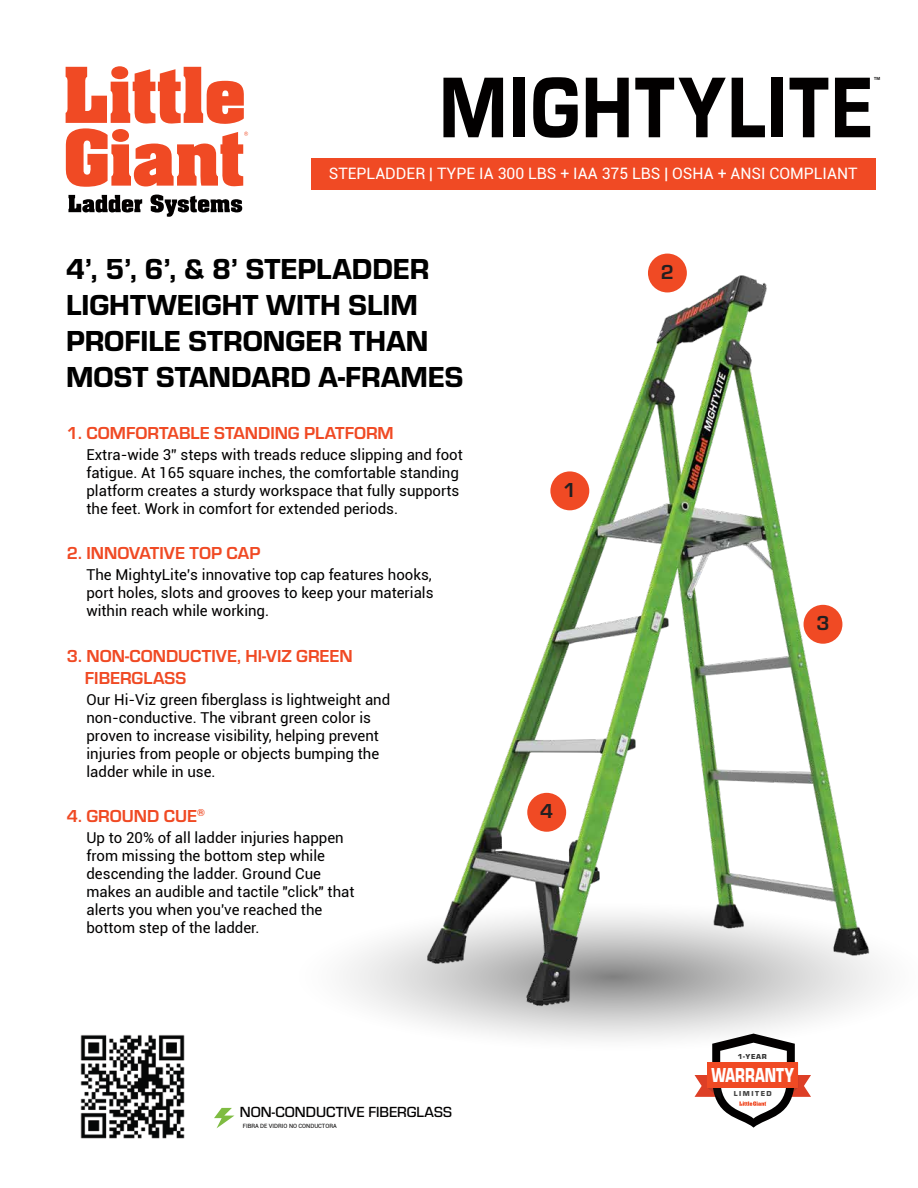
<style>
.page{position:relative;width:918px;height:1188px;background:#fff}
.page>*{position:absolute;margin:0;border:0;box-sizing:border-box;transform-origin:0 0}
.t1{font:89.4px "Eurostile Hea";letter-spacing:.025em;color:#020000;scale:.83 1}
.t2{font:30px/36px "Eurostile Hea";color:#000}
.t3{font:900 21px "Eurostile";color:#fff;scale:.7 1}
.t4{font:700 21px "Eurostile";color:#231f20}
.t5{font:700 18px/21.6px "Eurostile";color:#f04a24}
.t6{font:15.75px "Roboto";color:#fff}
.t7{font:500 15.15px "Eurostile";color:#020000}
.t8{font:15px/18px "Roboto";color:#020000}
.t9{font:900 7.5px "Eurostile";letter-spacing:.2em;color:#454545}
.t10{font:900 7.5px "Eurostile";color:#353535}
.t11{font:5.85px "Roboto";color:#020000}
.t12{font:700 4.5px "Eurostile";color:#020000;scale:.9 1}
</style>
<div class="page">
<svg style="left:409px;top:1017px;width:408px;height:23px"></svg>
<img style="left:346px;top:261px;width:534px;height:756px">
<div style="left:311px;top:158px;width:565px;height:32px;background:#f04a24"></div>
<div style="left:550px;top:471px;width:39px;height:39px;background:#f04a24;border-radius:50%"></div>
<div style="left:648px;top:254px;width:39px;height:38px;background:#f04a24;border-radius:50%"></div>
<div style="left:527px;top:793px;width:39px;height:39px;background:#f04a24;border-radius:50%"></div>
<div style="left:804px;top:605px;width:38px;height:39px;background:#f04a24;border-radius:50%"></div>
<img style="left:80px;top:1034px;width:105px;height:105px">
<svg style="left:214px;top:1108px;width:20px;height:20px"></svg>
<svg style="left:695px;top:1034px;width:116px;height:94px"></svg>
<svg style="left:68px;top:195px;width:74px;height:18px"></svg>
<svg style="left:151px;top:195px;width:91px;height:22px"></svg>
<svg style="left:66px;top:66px;width:182px;height:121px"></svg>
<h1 class="t1" style="left:439px;top:45px;width:524px">MIGHTYLITE</h1>
<p class="t12" style="left:874px;top:76px;width:8px">TM</p>
<p class="t6" style="left:329px;top:163px;width:530px">STEPLADDER | TYPE IA 300 LBS + IAA 375 LBS | OSHA + ANSI COMPLIANT</p>
<h2 class="t2" style="left:66px;top:249px;width:399px">4’, 5’, 6’, &amp; 8’ STEPLADDER<br>LIGHTWEIGHT WITH SLIM<br>PROFILE STRONGER THAN<br>MOST STANDARD A-FRAMES</h2>
<p class="t5" style="left:67px;top:421px;width:328px">1. COMFORTABLE STANDING PLATFORM</p>
<p class="t8" style="left:86px;top:445px;width:378px">Extra-wide 3” steps with treads reduce slipping and foot fatigue. At 165 square inches, the comfortable standing platform creates a sturdy workspace that fully supports the feet. Work in comfort for extended periods.</p>
<p class="t5" style="left:67px;top:541px;width:195px">2. INNOVATIVE TOP CAP</p>
<p class="t8" style="left:86px;top:566px;width:349px;text-align:justify">The MightyLite’s innovative top cap features hooks, port holes, slots and grooves to keep your materials within reach while working.</p>
<p class="t5" style="left:85px;top:644px;width:269px;text-indent:-18px">3. NON-CONDUCTIVE, HI-VIZ GREEN<br>FIBERGLASS</p>
<p class="t8" style="left:86px;top:690px;width:305px">Our Hi-Viz green fiberglass is lightweight and non-conductive. The vibrant green color is proven to increase visibility, helping prevent injuries from people or objects bumping the ladder while in use.</p>
<p class="t5" style="left:67px;top:804px;width:139px">4. GROUND CUE<sup>®</sup></p>
<p class="t8" style="left:86px;top:828px;width:270px">Up to 20% of all ladder injuries happen from missing the bottom step while descending the ladder. Ground Cue makes an audible and tactile "click" that alerts you when you've reached the bottom step of the ladder.</p>
<p class="t7" style="left:240px;top:1101px;width:214px">NON-CONDUCTIVE FIBERGLASS</p>
<p class="t11" style="left:243px;top:1122px;width:95px">FIBRA DE VIDRIO NO CONDUCTORA</p>
<h3 class="t4" style="left:563px;top:475px;width:15px">1</h3>
<h3 class="t4" style="left:540px;top:796px;width:15px">4</h3>
<h3 class="t4" style="left:661px;top:257px;width:15px">2</h3>
<h3 class="t4" style="left:816px;top:608px;width:15px">3</h3>
<p class="t10" style="left:738px;top:1051px;width:31px">1-YEAR</p>
<h3 class="t3" style="left:711px;top:1060px;width:120px">WARRANTY</h3>
<p class="t9" style="left:734px;top:1088px;width:39px">LIMITED</p>
</div>
